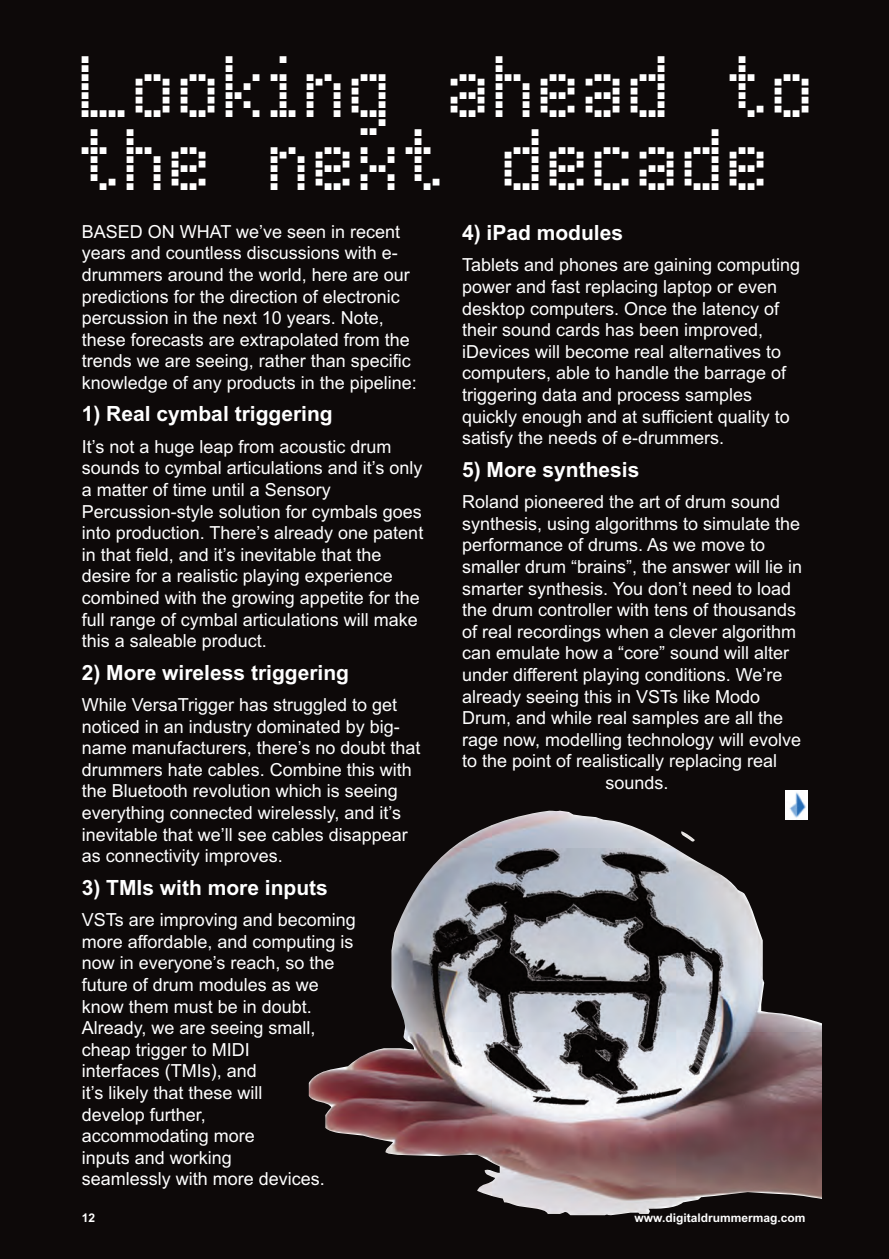
<style>
.page{position:relative;width:889px;height:1259px;background:#0d0909}
.page>*{position:absolute;margin:0;border:0;box-sizing:border-box;transform-origin:0 0}
.t1{font:45px/73.5px "Modern LED Board 7";color:#fff}
.t2{font:700 21px "Arial";color:#fff}
.t3{font:18px/21.6px "Arial";color:#fff}
.t4{font:700 12px "Arial";color:#fff}
</style>
<div class="page">
<img style="left:786px;top:791px;width:21px;height:20px">
<img style="left:309px;top:811px;width:513px;height:404px">
<h1 class="t1" style="left:82px;top:64px;width:740px">Looking ahead to the next decade</h1>
<p class="t3" style="left:82px;top:221px;width:337px">BASED ON WHAT we’ve seen in recent years and countless discussions with e&shy;drummers around the world, here are our predictions for the direction of electronic percussion in the next 10 years. Note, these forecasts are extrapolated from the trends we are seeing, rather than specific knowledge of any products in the pipeline:</p>
<p class="t2" style="left:82px;top:402px;width:252px">1) Real cymbal triggering</p>
<p class="t3" style="left:82px;top:436px;width:343px">It’s not a huge leap from acoustic drum sounds to cymbal articulations and it’s only a matter of time until a Sensory Percussion-style solution for cymbals goes into production. There’s already one patent in that field, and it’s inevitable that the desire for a realistic playing experience combined with the growing appetite for the full range of cymbal articulations will make this a saleable product.</p>
<p class="t2" style="left:82px;top:660px;width:269px">2) More wireless triggering</p>
<p class="t3" style="left:82px;top:694px;width:340px">While VersaTrigger has struggled to get noticed in an industry dominated by big&shy;name manufacturers, there’s no doubt that drummers hate cables. Combine this with the Bluetooth revolution which is seeing everything connected wirelessly, and it’s inevitable that we’ll see cables disappear as connectivity improves.</p>
<p class="t2" style="left:82px;top:875px;width:248px">3) TMIs with more inputs</p>
<p class="t3" style="left:82px;top:909px;width:276px">VSTs are improving and becoming more affordable, and computing is now in everyone’s reach, so the future of drum modules as we know them must be in doubt.<br>Already, we are seeing small, cheap trigger to MIDI<br>interfaces (TMIs), and<br>it’s likely that these will<br>develop further,<br>accommodating more<br>inputs and working<br>seamlessly with more devices.</p>
<p class="t2" style="left:462px;top:220px;width:163px">4) iPad modules</p>
<p class="t3" style="left:462px;top:254px;width:340px">Tablets and phones are gaining computing power and fast replacing laptop or even desktop computers. Once the latency of their sound cards has been improved, iDevices will become real alternatives to computers, able to handle the barrage of triggering data and process samples quickly enough and at sufficient quality to satisfy the needs of e-drummers.</p>
<p class="t2" style="left:462px;top:457px;width:179px">5) More synthesis</p>
<p class="t3" style="left:462px;top:491px;width:320px">Roland pioneered the art of drum sound</p>
<p class="t3" style="left:462px;top:513px;width:340px">synthesis, using algorithms to simulate the</p>
<p class="t3" style="left:462px;top:534px;width:305px">performance of drums. As we move to</p>
<p class="t3" style="left:462px;top:556px;width:342px">smaller drum “brains”, the answer will lie in</p>
<p class="t3" style="left:462px;top:577px;width:331px">smarter synthesis. You don’t need to load</p>
<p class="t3" style="left:462px;top:599px;width:336px">the drum controller with tens of thousands</p>
<p class="t3" style="left:462px;top:621px;width:336px">of real recordings when a clever algorithm</p>
<p class="t3" style="left:462px;top:642px;width:329px">can emulate how a “core” sound will alter</p>
<p class="t3" style="left:462px;top:664px;width:322px">under different playing conditions. We’re</p>
<p class="t3" style="left:462px;top:685px;width:300px">already seeing this in VSTs like Modo</p>
<p class="t3" style="left:462px;top:707px;width:323px">Drum, and while real samples are all the</p>
<p class="t3" style="left:462px;top:729px;width:341px">rage now, modelling technology will evolve</p>
<p class="t3" style="left:462px;top:750px;width:317px">to the point of realistically replacing real</p>
<p class="t3" style="left:605px;top:772px;width:65px">sounds.</p>
<p class="t4" style="left:82px;top:1210px;width:15px">12</p>
<p class="t4" style="left:634px;top:1210px;width:172px">www.digitaldrummermag.com</p>
</div>
